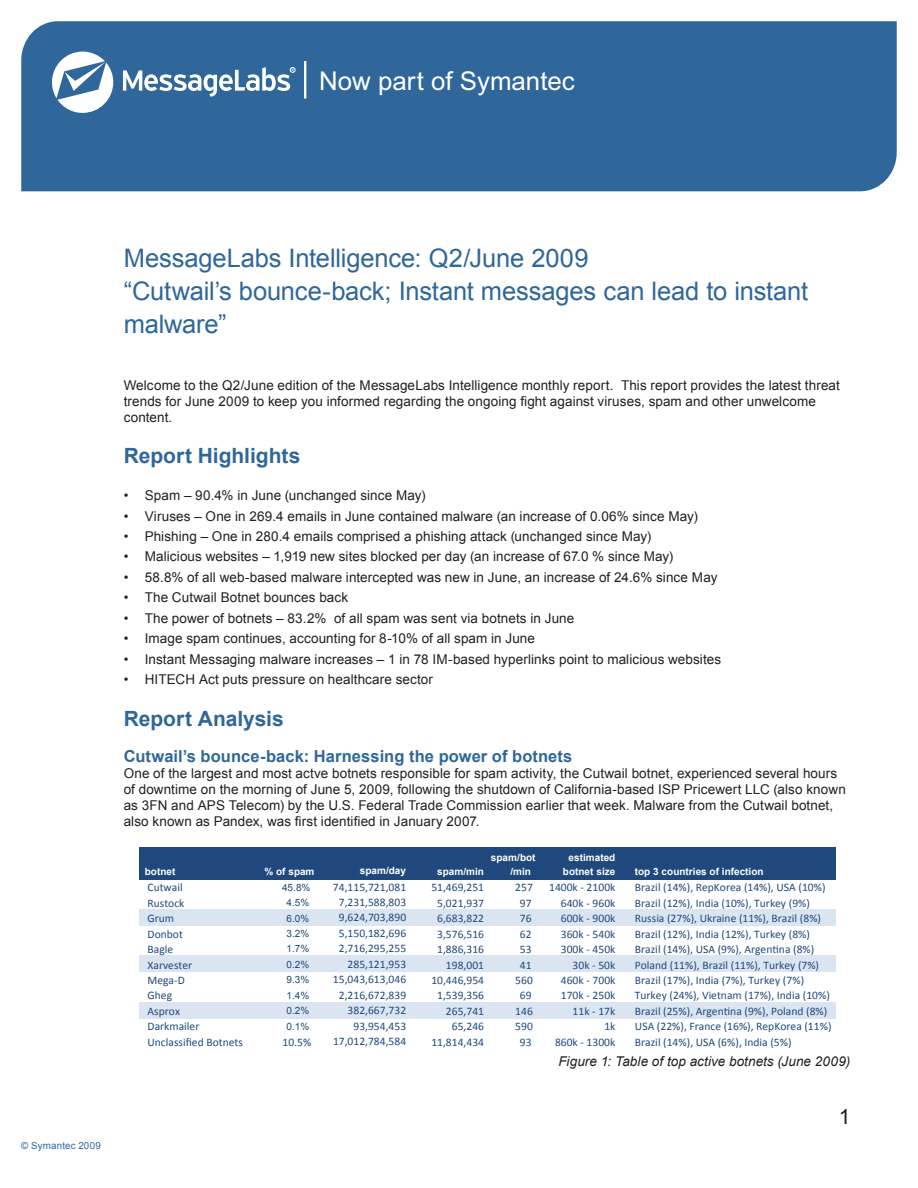
<style>
.page{position:relative;width:918px;height:1188px;background:#fff}
.page>*{position:absolute;margin:0;border:0;box-sizing:border-box;transform-origin:0 0}
.t1{font:25.8px "Arial";color:#fff}
.Title_-_Smaller_17{font:25.5px/33px "Arial";letter-spacing:-.01em;color:#2f679a}
._01_Head{font:700 21px "Arial";color:#2f679a}
.Page_Number{font:21px "Arial";color:#231f20}
._02_Basic_-_Subhead{font:700 16.5px "Arial";letter-spacing:.005em;color:#2f679a}
.B_03_-_Basic_Bullet{font:13.5px/16.2px "Arial";letter-spacing:.005em;color:#231f20}
.B_06_-_Graphic_title{font:italic 13.5px "Arial";letter-spacing:.005em;color:#231f20}
.t2{font:11.55px "Calibri";color:#1f497c}
.t3{font:700 10.05px/13px "Arial";letter-spacing:.005em;color:#fff}
.t4{font:10.05px "Arial";color:#1f497c}
.Copyright{font:9.75px "Arial";letter-spacing:.02em;color:#2f679a}
</style>
<div class="page">
<div style="left:21px;top:21px;width:876px;height:170px;background:#2f679a"></div>
<div style="left:40px;top:35px;width:550px;height:105px;background:#2f679b"></div>
<svg style="left:52px;top:52px;width:61px;height:61px"></svg>
<svg style="left:123px;top:67px;width:172px;height:30px"></svg>
<hr style="left:304px;top:61px;width:2px;height:38px;background:#fff">
<div style="left:139px;top:847px;width:697px;height:32px;background:#1f497d"></div>
<div style="left:139px;top:910px;width:697px;height:16px;background:#dbe5f1"></div>
<div style="left:139px;top:956px;width:697px;height:16px;background:#dbe5f1"></div>
<div style="left:139px;top:1002px;width:697px;height:16px;background:#dbe5f1"></div>
<h1 class="t1" style="left:319px;top:64px;width:257px">Now part of Symantec</h1>
<p class="Copyright" style="left:21px;top:1139px;width:81px">© Symantec 2009</p>
<p class="Title_-_Smaller_17" style="left:124px;top:242px;width:466px">MessageLabs Intelligence: Q2/June 2009</p>
<p class="Title_-_Smaller_17" style="left:124px;top:275px;width:686px">“Cutwail’s bounce-back; Instant messages can lead to instant malware”</p>
<p class="B_03_-_Basic_Bullet" style="left:124px;top:377px;width:718px">Welcome to the Q2/June edition of the MessageLabs Intelligence monthly report. This report provides the latest threat trends for June 2009 to keep you informed regarding the ongoing fight against viruses, spam and other unwelcome content.</p>
<p class="_01_Head" style="left:124px;top:442px;width:178px">Report Highlights</p>
<p class="B_03_-_Basic_Bullet" style="left:124px;top:487px;width:304px">• Spam – 90.4% in June (unchanged since May)</p>
<p class="B_03_-_Basic_Bullet" style="left:124px;top:508px;width:576px">• Viruses – One in 269.4 emails in June contained malware (an increase of 0.06% since May)</p>
<p class="B_03_-_Basic_Bullet" style="left:124px;top:528px;width:529px">• Phishing – One in 280.4 emails comprised a phishing attack (unchanged since May)</p>
<p class="B_03_-_Basic_Bullet" style="left:124px;top:549px;width:551px">• Malicious websites – 1,919 new sites blocked per day (an increase of 67.0 % since May)</p>
<p class="B_03_-_Basic_Bullet" style="left:124px;top:569px;width:595px">• 58.8% of all web-based malware intercepted was new in June, an increase of 24.6% since May</p>
<p class="B_03_-_Basic_Bullet" style="left:124px;top:590px;width:226px">• The Cutwail Botnet bounces back</p>
<p class="B_03_-_Basic_Bullet" style="left:124px;top:610px;width:452px">• The power of botnets – 83.2% of all spam was sent via botnets in June</p>
<p class="B_03_-_Basic_Bullet" style="left:124px;top:631px;width:413px">• Image spam continues, accounting for 8-10% of all spam in June</p>
<p class="B_03_-_Basic_Bullet" style="left:124px;top:651px;width:599px">• Instant Messaging malware increases – 1 in 78 IM-based hyperlinks point to malicious websites</p>
<p class="B_03_-_Basic_Bullet" style="left:124px;top:671px;width:311px">• HITECH Act puts pressure on healthcare sector</p>
<p class="_01_Head" style="left:124px;top:704px;width:162px">Report Analysis</p>
<p class="_02_Basic_-_Subhead" style="left:124px;top:745px;width:450px">Cutwail’s bounce-back: Harnessing the power of botnets</p>
<p class="B_03_-_Basic_Bullet" style="left:124px;top:765px;width:724px">One of the largest and most actve botnets responsible for spam activity, the Cutwail botnet, experienced several hours of downtime on the morning of June 5, 2009, following the shutdown of California-based ISP Pricewert LLC (also known as 3FN and APS Telecom) by the U.S. Federal Trade Commission earlier that week. Malware from the Cutwail botnet, also known as Pandex, was first identified in January 2007.</p>
<p class="t3" style="left:145px;top:865px;width:32px">botnet</p>
<p class="t3" style="left:264px;top:865px;width:52px">% of spam</p>
<p class="t3" style="left:360px;top:864px;width:48px">spam/day</p>
<p class="t3" style="left:437px;top:865px;width:48px">spam/min</p>
<p class="t3" style="left:510px;top:852px;width:27px;text-indent:-19px">spam/bot /min</p>
<p class="t3" style="left:563px;top:852px;width:54px;text-align:center">estimated botnet size</p>
<p class="t3" style="left:635px;top:865px;width:130px">top 3 countries of infection</p>
<p class="t2" style="left:148px;top:880px;width:37px">Cutwail</p>
<p class="t4" style="left:282px;top:881px;width:30px">45.8%</p>
<p class="t2" style="left:333px;top:880px;width:75px">74,115,721,081</p>
<p class="t2" style="left:431px;top:880px;width:54px">51,469,251</p>
<p class="t2" style="left:515px;top:880px;width:19px">257</p>
<p class="t2" style="left:549px;top:880px;width:68px">1400k - 2100k</p>
<p class="t2" style="left:635px;top:880px;width:192px">Brazil (14%), RepKorea (14%), USA (10%)</p>
<p class="t2" style="left:148px;top:896px;width:38px">Rustock</p>
<p class="t4" style="left:287px;top:896px;width:24px">4.5%</p>
<p class="t2" style="left:339px;top:895px;width:69px">7,231,588,803</p>
<p class="t2" style="left:437px;top:896px;width:48px">5,021,937</p>
<p class="t2" style="left:520px;top:896px;width:13px">97</p>
<p class="t2" style="left:561px;top:896px;width:56px">640k - 960k</p>
<p class="t2" style="left:635px;top:896px;width:177px">Brazil (12%), India (10%), Turkey (9%)</p>
<p class="t2" style="left:148px;top:911px;width:28px">Grum</p>
<p class="t4" style="left:287px;top:912px;width:24px">6.0%</p>
<p class="t2" style="left:339px;top:910px;width:69px">9,624,703,890</p>
<p class="t2" style="left:437px;top:911px;width:48px">6,683,822</p>
<p class="t2" style="left:520px;top:911px;width:13px">76</p>
<p class="t2" style="left:561px;top:911px;width:56px">600k - 900k</p>
<p class="t2" style="left:635px;top:911px;width:188px">Russia (27%), Ukraine (11%), Brazil (8%)</p>
<p class="t2" style="left:148px;top:927px;width:37px">Donbot</p>
<p class="t4" style="left:287px;top:927px;width:24px">3.2%</p>
<p class="t2" style="left:339px;top:926px;width:69px">5,150,182,696</p>
<p class="t2" style="left:437px;top:927px;width:48px">3,576,516</p>
<p class="t2" style="left:520px;top:927px;width:13px">62</p>
<p class="t2" style="left:561px;top:927px;width:56px">360k - 540k</p>
<p class="t2" style="left:635px;top:927px;width:177px">Brazil (12%), India (12%), Turkey (8%)</p>
<p class="t2" style="left:148px;top:942px;width:27px">Bagle</p>
<p class="t4" style="left:287px;top:942px;width:24px">1.7%</p>
<p class="t2" style="left:339px;top:941px;width:69px">2,716,295,255</p>
<p class="t2" style="left:437px;top:942px;width:48px">1,886,316</p>
<p class="t2" style="left:520px;top:942px;width:13px">53</p>
<p class="t2" style="left:561px;top:942px;width:56px">300k - 450k</p>
<p class="t2" style="left:635px;top:942px;width:181px">Brazil (14%), USA (9%), Argentina (8%)</p>
<p class="t2" style="left:148px;top:958px;width:46px">Xarvester</p>
<p class="t4" style="left:287px;top:958px;width:24px">0.2%</p>
<p class="t2" style="left:348px;top:957px;width:60px">285,121,953</p>
<p class="t2" style="left:446px;top:958px;width:40px">198,001</p>
<p class="t2" style="left:520px;top:958px;width:13px">41</p>
<p class="t2" style="left:573px;top:958px;width:44px">30k - 50k</p>
<p class="t2" style="left:635px;top:958px;width:186px">Poland (11%), Brazil (11%), Turkey (7%)</p>
<p class="t2" style="left:148px;top:973px;width:39px">Mega-D</p>
<p class="t4" style="left:287px;top:973px;width:24px">9.3%</p>
<p class="t2" style="left:333px;top:972px;width:75px">15,043,613,046</p>
<p class="t2" style="left:431px;top:973px;width:54px">10,446,954</p>
<p class="t2" style="left:515px;top:973px;width:19px">560</p>
<p class="t2" style="left:561px;top:973px;width:56px">460k - 700k</p>
<p class="t2" style="left:635px;top:973px;width:171px">Brazil (17%), India (7%), Turkey (7%)</p>
<p class="t2" style="left:148px;top:988px;width:26px">Gheg</p>
<p class="t4" style="left:287px;top:989px;width:24px">1.4%</p>
<p class="t2" style="left:339px;top:988px;width:69px">2,216,672,839</p>
<p class="t2" style="left:437px;top:988px;width:48px">1,539,356</p>
<p class="t2" style="left:520px;top:988px;width:13px">69</p>
<p class="t2" style="left:561px;top:988px;width:56px">170k - 250k</p>
<p class="t2" style="left:635px;top:988px;width:196px">Turkey (24%), Vietnam (17%), India (10%)</p>
<p class="t2" style="left:148px;top:1004px;width:34px">Asprox</p>
<p class="t4" style="left:287px;top:1004px;width:24px">0.2%</p>
<p class="t2" style="left:348px;top:1003px;width:60px">382,667,732</p>
<p class="t2" style="left:446px;top:1004px;width:40px">265,741</p>
<p class="t2" style="left:515px;top:1004px;width:19px">146</p>
<p class="t2" style="left:573px;top:1004px;width:44px">11k - 17k</p>
<p class="t2" style="left:635px;top:1004px;width:194px">Brazil (25%), Argentina (9%), Poland (8%)</p>
<p class="t2" style="left:148px;top:1019px;width:53px">Darkmailer</p>
<p class="t4" style="left:287px;top:1020px;width:24px">0.1%</p>
<p class="t2" style="left:353px;top:1019px;width:54px">93,954,453</p>
<p class="t2" style="left:452px;top:1019px;width:34px">65,246</p>
<p class="t2" style="left:515px;top:1019px;width:19px">590</p>
<p class="t2" style="left:604px;top:1019px;width:13px">1k</p>
<p class="t2" style="left:635px;top:1019px;width:198px">USA (22%), France (16%), RepKorea (11%)</p>
<p class="t2" style="left:148px;top:1035px;width:97px">Unclassified Botnets</p>
<p class="t2" style="left:283px;top:1035px;width:30px">10.5%</p>
<p class="t2" style="left:333px;top:1034px;width:75px">17,012,784,584</p>
<p class="t2" style="left:431px;top:1035px;width:54px">11,814,434</p>
<p class="t2" style="left:520px;top:1035px;width:13px">93</p>
<p class="t2" style="left:555px;top:1035px;width:62px">860k - 1300k</p>
<p class="t2" style="left:635px;top:1035px;width:158px">Brazil (14%), USA (6%), India (5%)</p>
<p class="B_06_-_Graphic_title" style="left:558px;top:1053px;width:293px">Figure 1: Table of top active botnets (June 2009)</p>
<p class="Page_Number" style="left:839px;top:1103px;width:13px">1</p>
</div>
